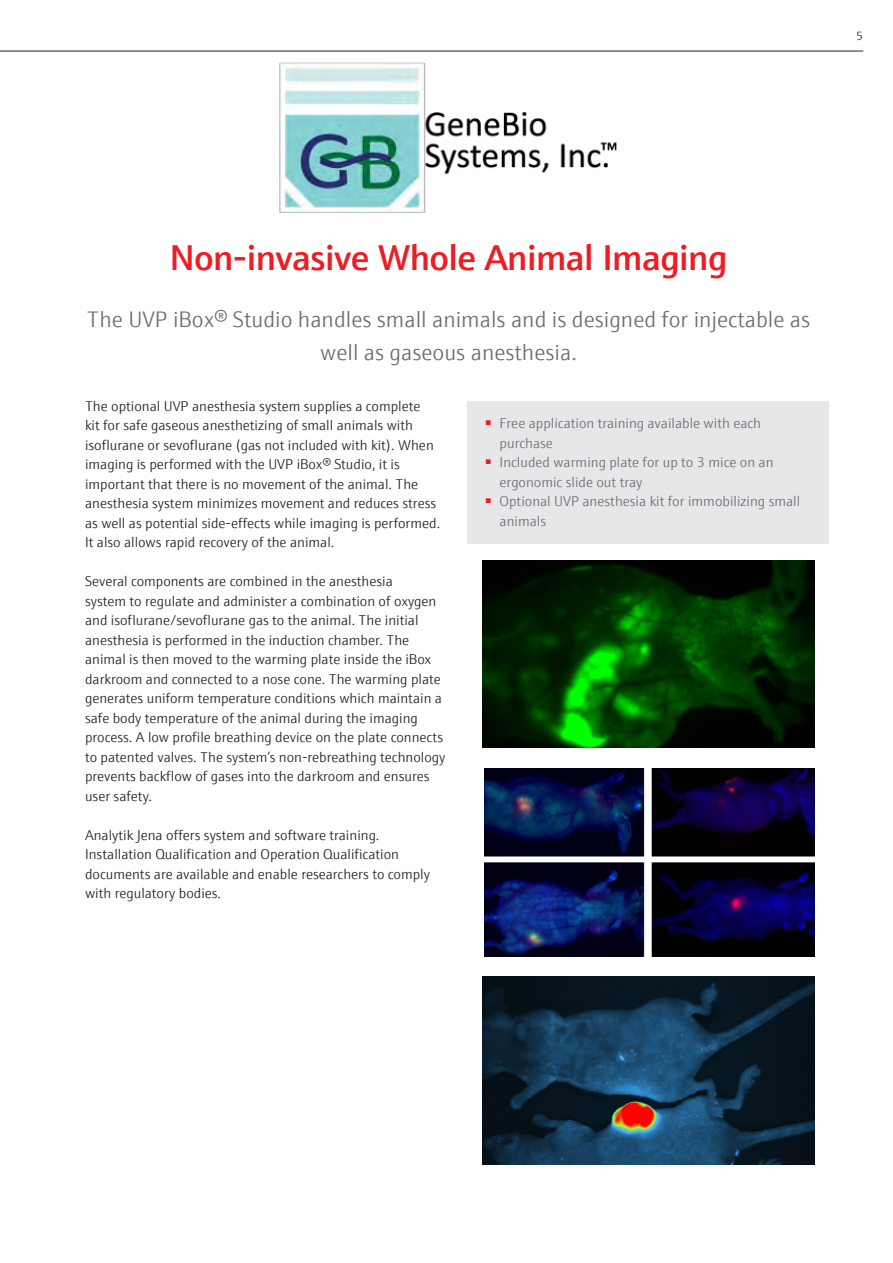
<style>
.page{position:relative;width:893px;height:1263px;background:#fff}
.page>*{position:absolute;margin:0;border:0;box-sizing:border-box;transform-origin:0 0}
.Innenseiten_Einleitu{font:600 36px "E+H Sans";letter-spacing:-.015em;color:#ee1d23}
.Innenseiten_Einleitu-2{font:300 22.5px/32.4px "E+H Sans";color:#6c6d70;text-align:center}
.Innenseiten_Fließtex{font:300 14.25px/19.5px "E+H Sans";color:#231f20}
.t1{font:300 14.25px/19.5px "E+H Sans";color:#6c6d70}
.t2{font:300 12px "E+H Sans";color:#231f20}
</style>
<div class="page">
<div style="left:468px;top:401px;width:361px;height:142px;background:#e6e7e9"></div>
<img style="left:483px;top:560px;width:331px;height:188px">
<img style="left:485px;top:768px;width:329px;height:188px">
<img style="left:483px;top:976px;width:331px;height:188px">
<hr style="left:0;top:51px;width:863px;height:1px;background:#231f20">
<img style="left:279px;top:62px;width:338px;height:151px">
<p class="t2" style="left:856px;top:27px;width:8px">5</p>
<p class="Innenseiten_Einleitu" style="left:170px;top:230px;width:559px">Non-invasive Whole Animal Imaging</p>
<p class="Innenseiten_Einleitu-2" style="left:87px;top:302px;width:725px">The UVP iBox® Studio handles small animals and is designed for injectable as well as gaseous anesthesia.</p>
<p class="Innenseiten_Fließtex" style="left:85px;top:395px;width:357px">The optional UVP anesthesia system supplies a complete<br>kit for safe gaseous anesthetizing of small animals with isoflurane or sevoflurane (gas not included with kit). When imaging is performed with the UVP iBox® Studio, it is important that there is no movement of the animal. The anesthesia system minimizes movement and reduces stress as well as potential side-effects while imaging is performed.<br>It also allows rapid recovery of the animal.</p>
<p class="Innenseiten_Fließtex" style="left:85px;top:571px;width:362px">Several components are combined in the anesthesia<br>system to regulate and administer a combination of oxygen and isoflurane/sevoflurane gas to the animal. The initial anesthesia is performed in the induction chamber. The animal is then moved to the warming plate inside the iBox darkroom and connected to a nose cone. The warming plate generates uniform temperature conditions which maintain a safe body temperature of the animal during the imaging process. A low profile breathing device on the plate connects to patented valves. The system’s non-rebreathing technology prevents backflow of gases into the darkroom and ensures user safety.</p>
<p class="Innenseiten_Fließtex" style="left:85px;top:824px;width:346px">Analytik Jena offers system and software training.<br>Installation Qualification and Operation Qualification documents are available and enable researchers to comply with regulatory bodies.</p>
<p class="t1" style="left:500px;top:412px;width:263px;text-indent:-15px"><sup>■</sup> Free application training available with each purchase</p>
<p class="t1" style="left:500px;top:451px;width:275px;text-indent:-15px"><sup>■</sup> Included warming plate for up to 3 mice on an ergonomic slide out tray</p>
<p class="t1" style="left:500px;top:490px;width:302px;text-indent:-15px"><sup>■</sup> Optional UVP anesthesia kit for immobilizing small animals</p>
</div>
